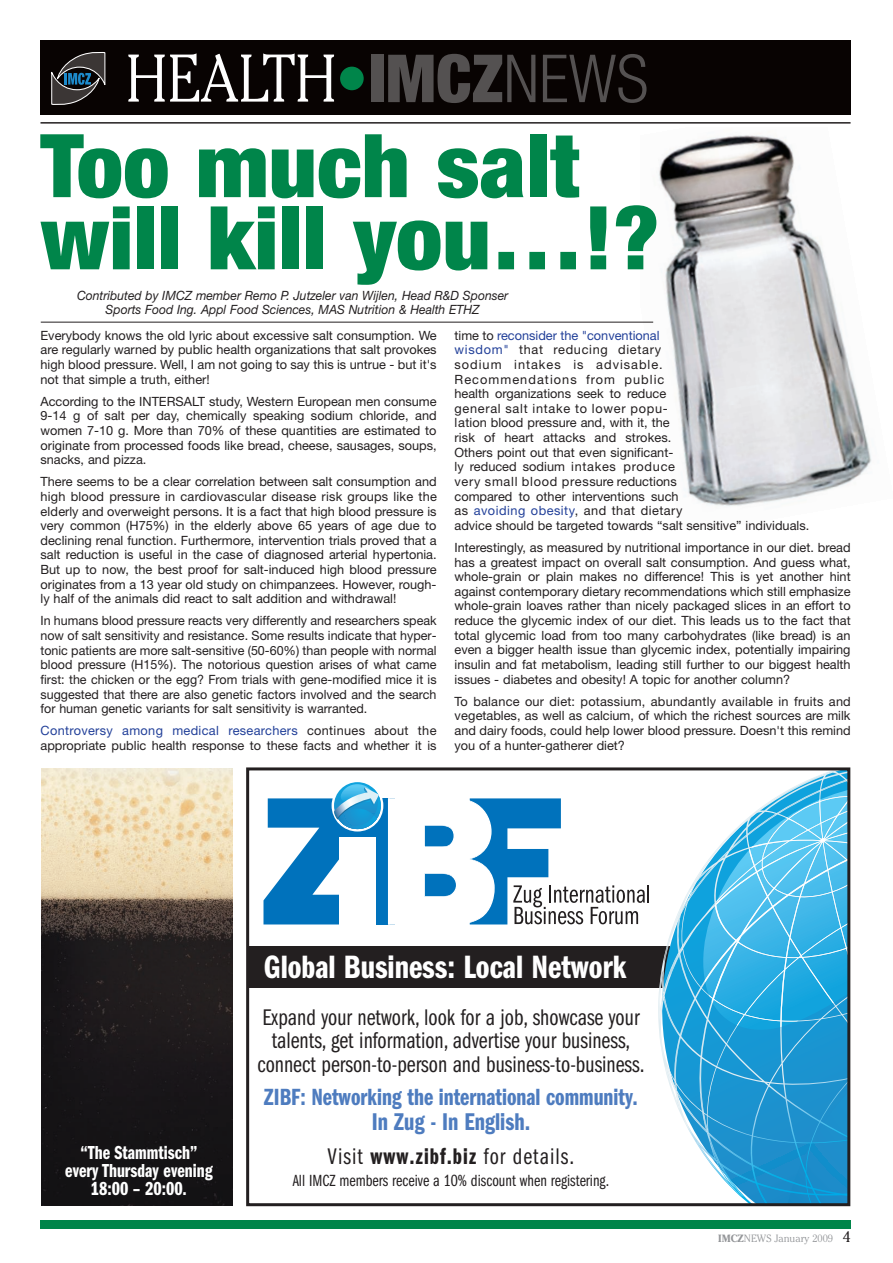
<style>
.page{position:relative;width:893px;height:1263px;background:#fff}
.page>*{position:absolute;margin:0;border:0;box-sizing:border-box;transform-origin:0 0}
.t1{font:900 condensed 88.05px/72.2px "Helvetica Neue";color:#00854a;scale:1.06 1}
.t2{font:300 66.9px "Cheltenham";color:#fff;scale:.87 1}
.t3{font:33.45px "Franklin Gothic Demi Cmpr";color:#fff;scale:1.05 1}
.t4{font:25.05px "Franklin Gothic Demi Cmpr";color:#4e7cbf}
.t5{font:24.3px "Franklin Gothic Demi Cmpr";color:#4e7cbf}
.t6{font:23.4px/23.4px "Franklin Gothic Book Cmpr";color:#231f20;text-align:center}
.t7{font:23.4px "Franklin Gothic Book Cmpr";letter-spacing:.04em;color:#231f20}
.t8{font:19.5px/18px "Franklin Gothic Demi Cmpr";color:#fff;text-align:center}
.t9{font:16.8px "Franklin Gothic Book Cmpr";color:#231f20}
.t10{font:12.75px/14.7px "Helvetica Neue";color:#231f20;text-align:justify}
.t11{font:italic 12.75px/14.2px "Helvetica Neue";color:#231f20;text-align:center;scale:.96 1}
.t12{font:300 10.5px "Cheltenham";color:#939598}
.s1{font-family:"Helvetica Neue";font-weight:900;font-stretch:condensed;font-size:66.3px;color:#00854a}
.s2{font-family:"Helvetica Neue";font-weight:900;font-stretch:condensed;font-size:66.3px;color:#545151}
.s3{font-family:"Helvetica Neue";font-stretch:condensed;font-size:66.3px;color:#545151}
.s4{color:#224099}
.s5{font-family:"Franklin Gothic Demi Cmpr"}
.s6{font-weight:700}
.s7{font-weight:400;font-size:15px;color:#231f20}
</style>
<div class="page">
<img style="left:640px;top:133px;width:232px;height:374px">
<div style="left:40px;top:1220px;width:810px;height:9px;background:#00854a"></div>
<div style="left:40px;top:41px;width:810px;height:74px;background:#080302"></div>
<svg style="left:51px;top:52px;width:54px;height:53px"></svg>
<hr style="left:40px;top:122px;width:810px;height:2px;background:#231f20">
<hr style="left:41px;top:322px;width:612px;height:1px;background:#231f20">
<div style="left:247px;top:946px;width:423px;height:41px;background:#231f20"></div>
<svg style="left:673px;top:1050px;width:173px;height:152px;background:#40a4d6"></svg>
<svg style="left:654px;top:771px;width:192px;height:279px"></svg>
<div style="left:246px;top:767px;width:604px;height:439px;border:3px solid #231f20"></div>
<svg style="left:263px;top:784px;width:386px;height:141px"></svg>
<img style="left:41px;top:769px;width:191px;height:436px">
<h2 class="t2" style="left:126px;top:52px;width:602px">HEALTH <span class="s1">•</span><span class="s2">IMCZ</span><span class="s3">NEWS</span></h2>
<h1 class="t1" style="left:40px;top:137px;width:585px">Too much salt will kill you…!?</h1>
<p class="t11" style="left:77px;top:288px;width:451px">Contributed by IMCZ member Remo P. Jutzeler van Wijlen, Head R&amp;D Sponser<br>Sports Food Ing. Appl Food Sciences, MAS Nutrition &amp; Health ETHZ</p>
<p class="t10" style="left:40px;top:329px;width:398px">Everybody knows the old lyric about excessive salt consumption. We are regularly warned by public health organizations that salt provokes high blood pressure. Well, I am not going to say this is untrue - but it's not that simple a truth, either!</p>
<p class="t10" style="left:40px;top:395px;width:398px">According to the INTERSALT study, Western European men consume 9-14 g of salt per day, chemically speaking sodium chloride, and women 7-10 g. More than 70% of these quantities are estimated to originate from processed foods like bread, cheese, sausages, soups, snacks, and pizza.</p>
<p class="t10" style="left:40px;top:476px;width:398px">There seems to be a clear correlation between salt consumption and high blood pressure in cardiovascular disease risk groups like the elderly and overweight persons. It is a fact that high blood pressure is very common (H75%) in the elderly above 65 years of age due to declining renal function. Furthermore, intervention trials proved that a salt reduction is useful in the case of diagnosed arterial hypertonia.<br>But up to now, the best proof for salt-induced high blood pressure originates from a 13 year old study on chimpanzees. However, rough&shy;ly half of the animals did react to salt addition and withdrawal!</p>
<p class="t10" style="left:40px;top:615px;width:398px">In humans blood pressure reacts very differently and researchers speak now of salt sensitivity and resistance. Some results indicate that hyper&shy;tonic patients are more salt-sensitive (50-60%) than people with normal blood pressure (H15%). The notorious question arises of what came first: the chicken or the egg? From trials with gene-modified mice it is suggested that there are also genetic factors involved and the search for human genetic variants for salt sensitivity is warranted.</p>
<p class="t10" style="left:40px;top:725px;width:398px"><span class="s4">Controversy among medical researchers</span> continues about the appropriate public health response to these facts and whether it is</p>
<p class="t10" style="left:454px;top:329px;width:356px;text-align:left">time to <span class="s4">reconsider the "conventional<br>wisdom"</span> that reducing dietary<br>sodium intakes is advisable.<br>Recommendations from public<br>health organizations seek to reduce<br>general salt intake to lower popu-<br>lation blood pressure and, with it, the<br>risk of heart attacks and strokes.<br>Others point out that even significant-<br>ly reduced sodium intakes produce<br>very small blood pressure reductions<br>compared to other interventions such<br>as <span class="s4">avoiding obesity</span>, and that dietary<br>advice should be targeted towards “salt sensitive” individuals.</p>
<p class="t10" style="left:454px;top:541px;width:398px">Interestingly, as measured by nutritional importance in our diet. bread has a greatest impact on overall salt consumption. And guess what, whole-grain or plain makes no difference! This is yet another hint against contemporary dietary recommendations which still emphasize whole-grain loaves rather than nicely packaged slices in an effort to reduce the glycemic index of our diet. This leads us to the fact that total glycemic load from too many carbohydrates (like bread) is an even a bigger health issue than glycemic index, potentially impairing insulin and fat metabolism, leading still further to our biggest health issues - diabetes and obesity! A topic for another column?</p>
<p class="t10" style="left:454px;top:695px;width:398px">To balance our diet: potassium, abundantly available in fruits and vegetables, as well as calcium, of which the richest sources are milk and dairy foods, could help lower blood pressure. Doesn't this remind you of a hunter-gatherer diet?</p>
<h3 class="t8" style="left:65px;top:1145px;width:149px">“The Stammtisch” every Thursday evening<br>18:00 – 20:00.</h3>
<h3 class="t3" style="left:264px;top:955px;width:347px">Global Business: Local Network</h3>
<h3 class="t6" style="left:257px;top:1007px;width:389px">Expand your network, look for a job, showcase your talents, get information, advertise your business, connect person-to-person and business-to-business.</h3>
<h3 class="t5" style="left:264px;top:1089px;width:375px">ZIBF: Networking the international community.</h3>
<h3 class="t4" style="left:372px;top:1114px;width:160px">In Zug - In English.</h3>
<h3 class="t7" style="left:328px;top:1148px;width:248px">Visit <span class="s5">www.zibf.biz</span> for details.</h3>
<h3 class="t9" style="left:293px;top:1174px;width:318px">All IMCZ members receive a 10% discount when registering.</h3>
<p class="t12" style="left:718px;top:1234px;width:134px"><span class="s6">IMCZ</span>NEWS January 2009 <span class="s7">4</span></p>
</div>
